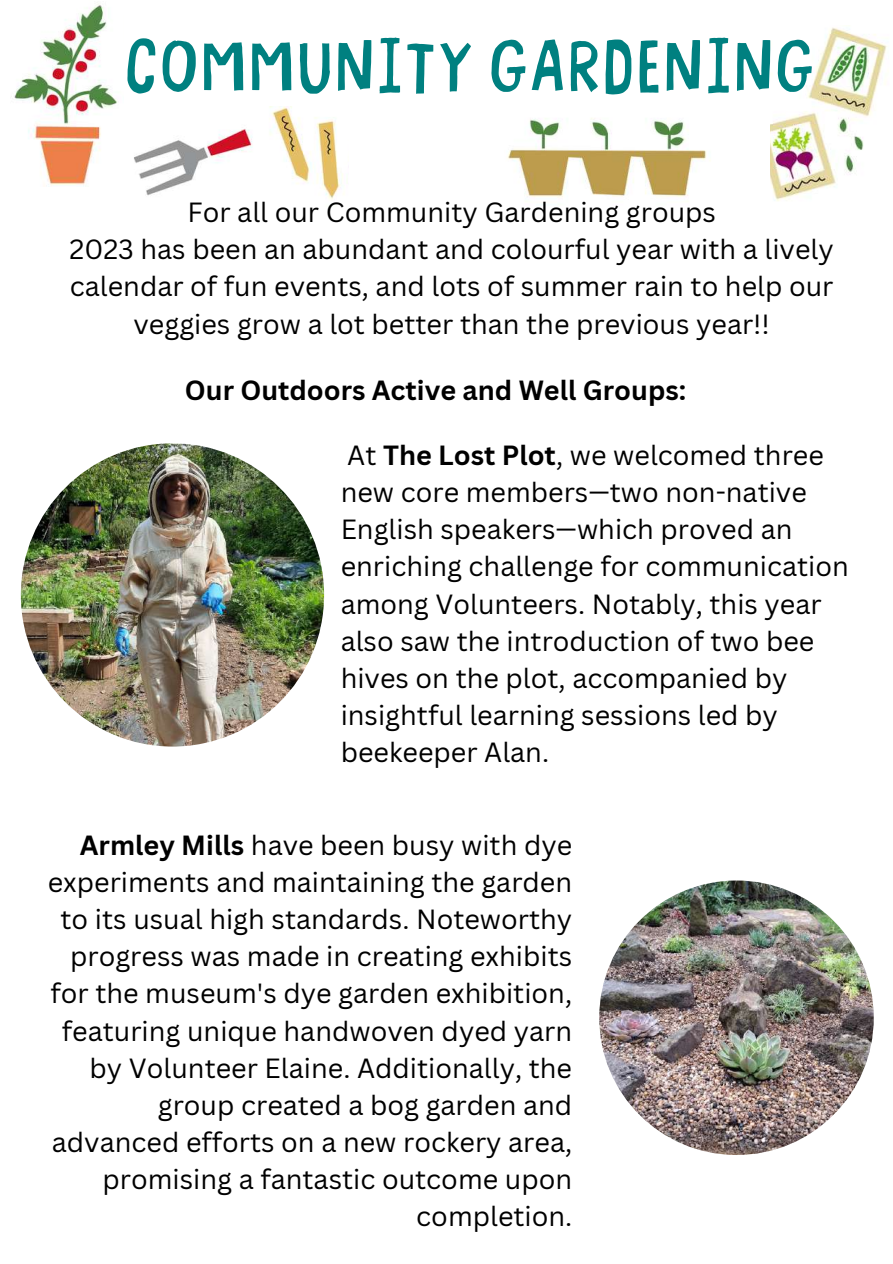
<style>
.page{position:relative;width:893px;height:1264px;background:#fff}
.page>*{position:absolute;margin:0;border:0;box-sizing:border-box;transform-origin:0 0}
.t1{font:67.5px "Limited Budget Inside";color:#008080}
.t2{font:27px/37.2px "Canva Sans";color:#000;text-align:center}
.t3{font:700 27px "Canva Sans";color:#000}
.s1{font-weight:700}
</style>
<div class="page">
<img style="left:599px;top:880px;width:274px;height:274px;border-radius:50%">
<img style="left:14px;top:4px;width:104px;height:182px">
<img style="left:507px;top:118px;width:200px;height:84px">
<img style="left:270px;top:107px;width:78px;height:93px">
<img style="left:134px;top:129px;width:119px;height:67px">
<img style="left:770px;top:27px;width:117px;height:174px">
<img style="left:21px;top:443px;width:303px;height:303px;border-radius:50%">
<h1 class="t1" style="left:124px;top:18px;width:692px">community gardening</h1>
<p class="t2" style="left:70px;top:193px;width:765px">For all our Community Gardening groups<br>2023 has been an abundant and colourful year with a lively calendar of fun events, and lots of summer rain to help our veggies grow a lot better than the previous year!!</p>
<p class="t3" style="left:185px;top:371px;width:503px">Our Outdoors Active and Well Groups:</p>
<p class="t2" style="left:340px;top:436px;width:509px;text-align:left">At <span class="s1">The Lost Plot</span>, we welcomed three new core members—two non-native English speakers—which proved an enriching challenge for communication among Volunteers. Notably, this year also saw the introduction of two bee hives on the plot, accompanied by insightful learning sessions led by beekeeper Alan.</p>
<p class="t2" style="left:48px;top:825px;width:526px;text-align:right"><span class="s1">Armley Mills</span> have been busy with dye experiments and maintaining the garden to its usual high standards. Noteworthy progress was made in creating exhibits for the museum's dye garden exhibition, featuring unique handwoven dyed yarn by Volunteer Elaine. Additionally, the group created a bog garden and advanced efforts on a new rockery area, promising a fantastic outcome upon completion.</p>
</div>
